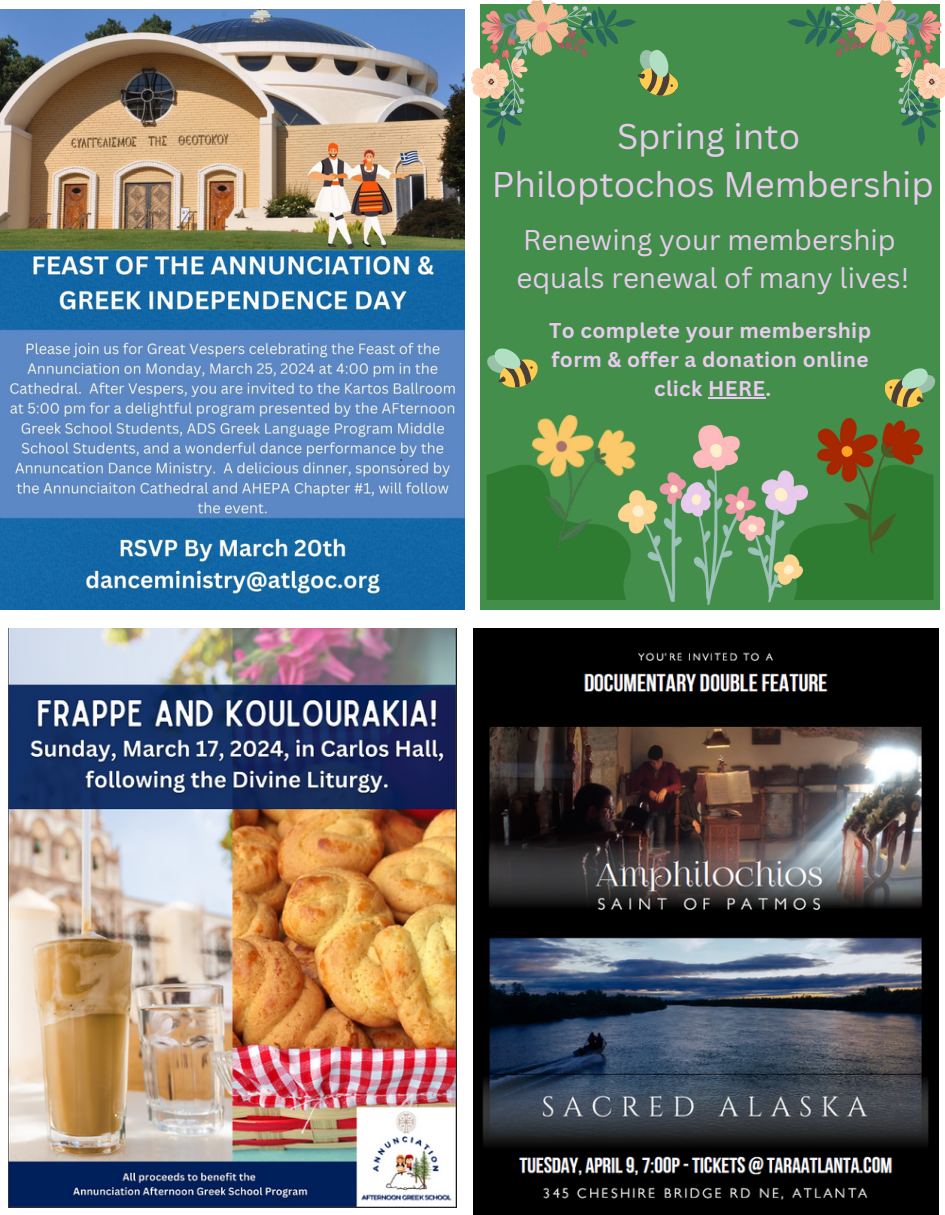
<style>
.page{position:relative;width:945px;height:1215px;background:#fff}
.page>*{position:absolute;margin:0;border:0;box-sizing:border-box;transform-origin:0 0}
.t1{font:34.8px/48.8px "Canva Sans";color:#e8cbed;text-align:center}
.t2{font:27.75px/38.7px "Canva Sans";color:#e8cbed}
.t3{font:700 20.85px/28.7px "Canva Sans";letter-spacing:.02em;color:#e8cbed;text-align:center}
.t4{font:italic 13.2px "IBM Plex Sans";color:#800000}
</style>
<div class="page">
<img style="left:8px;top:628px;width:448px;height:579px">
<img style="left:474px;top:628px;width:464px;height:587px">
<div style="left:480px;top:4px;width:459px;height:605px;background:#438e4b"></div>
<img style="left:788px;top:0;width:157px;height:145px">
<img style="left:472px;top:0;width:164px;height:145px">
<div style="left:487px;top:469px;width:132px;height:131px;background:#2e7c31"></div>
<svg style="left:808px;top:471px;width:125px;height:129px;background:#2f7d33"></svg>
<img style="left:619px;top:425px;width:189px;height:179px">
<img style="left:506px;top:414px;width:137px;height:152px">
<img style="left:818px;top:419px;width:104px;height:135px">
<svg style="left:487px;top:348px;width:51px;height:39px"></svg>
<svg style="left:885px;top:368px;width:51px;height:39px"></svg>
<svg style="left:632px;top:45px;width:46px;height:60px"></svg>
<img style="left:1px;top:10px;width:463px;height:600px">
<hr style="left:708px;top:397px;width:58px;height:1px;background:#e8cbed">
<p class="t4" style="left:399px;top:452px;width:5px">:</p>
<h1 class="t1" style="left:492px;top:111px;width:443px">Spring into<br>Philoptochos Membership</h1>
<h2 class="t2" style="left:517px;top:219px;width:394px">Renewing your membership equals renewal of many lives!</h2>
<p class="t3" style="left:549px;top:316px;width:324px">To complete your membership form &amp; offer a donation online click HERE.</p>
</div>
